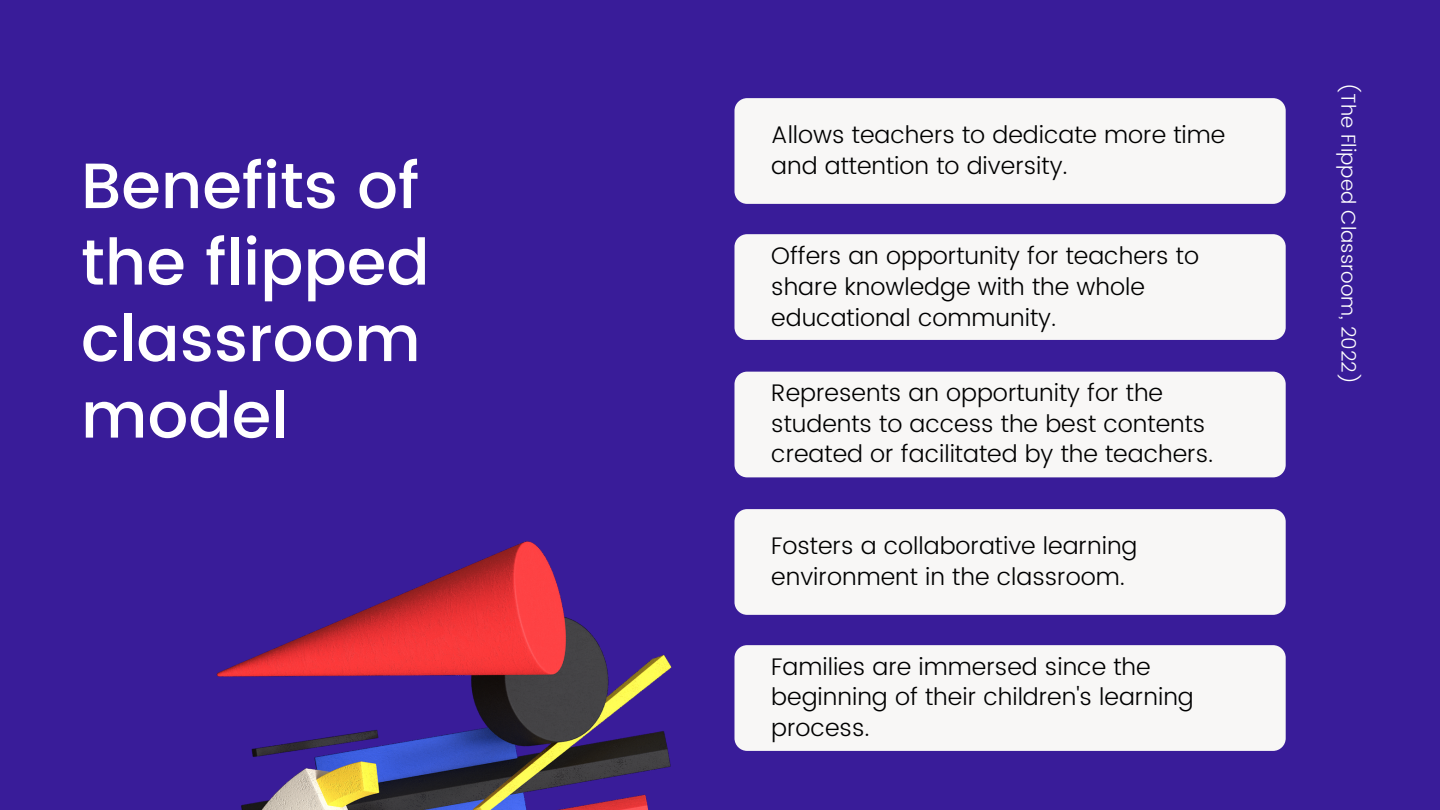
<style>
.page{position:relative;width:1440px;height:810px;background:#391c99}
.page>*{position:absolute;margin:0;border:0;box-sizing:border-box;transform-origin:0 0}
.t1{font:500 64px/76.5px "Poppins";color:#fff}
.t2{font:300 24px/30.8px "Poppins";color:#000}
.t3{font:300 20px "Poppins";color:#fff}
</style>
<div class="page">
<div style="left:734px;top:98px;width:552px;height:106px;background:#f8f7f6;border-radius:13px"></div>
<div style="left:734px;top:234px;width:552px;height:106px;background:#f8f7f6;border-radius:13px"></div>
<div style="left:734px;top:372px;width:552px;height:105px;background:#f8f7f6;border-radius:13px"></div>
<div style="left:734px;top:509px;width:552px;height:106px;background:#f8f7f6;border-radius:13px"></div>
<div style="left:734px;top:645px;width:552px;height:106px;background:#f8f7f6;border-radius:13px"></div>
<img style="left:216px;top:541px;width:456px;height:269px">
<h1 class="t1" style="left:81px;top:148px;width:350px">Benefits of the flipped classroom model</h1>
<p class="t2" style="left:771px;top:119px;width:456px">Allows teachers to dedicate more time and attention to diversity.</p>
<p class="t2" style="left:771px;top:240px;width:429px">Offers an opportunity for teachers to share knowledge with the whole educational community.</p>
<p class="t2" style="left:771px;top:377px;width:444px">Represents an opportunity for the students to access the best contents created or facilitated by the teachers.</p>
<p class="t2" style="left:771px;top:530px;width:368px">Fosters a collaborative learning environment in the classroom.</p>
<p class="t2" style="left:771px;top:651px;width:424px">Families are immersed since the beginning of their children's learning process.</p>
<p class="t3" style="left:1360px;top:82px;width:305px;rotate:90deg">(The Flipped Classroom, 2022)</p>
</div>
